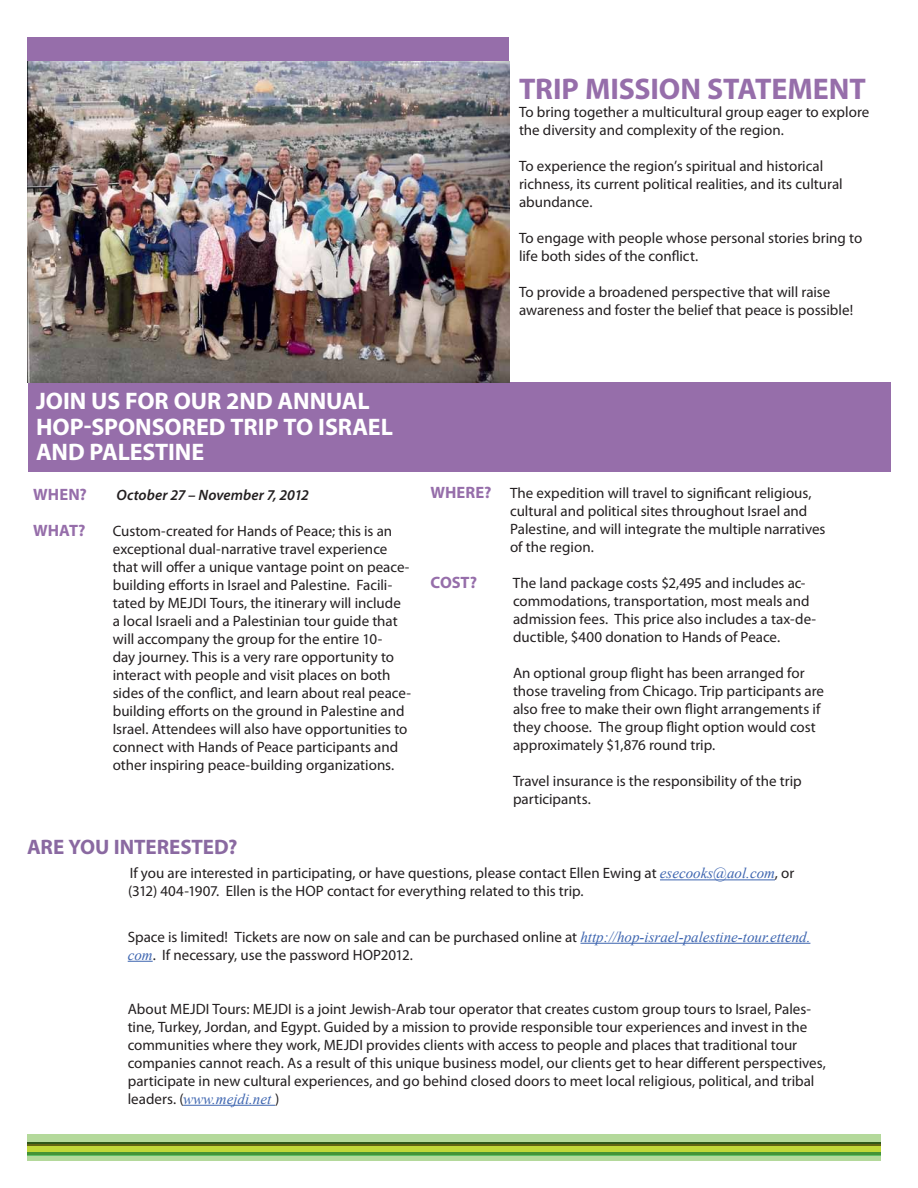
<style>
.page{position:relative;width:918px;height:1188px;background:#fff}
.page>*{position:absolute;margin:0;border:0;box-sizing:border-box;transform-origin:0 0}
.t1{font:700 30px "Myriad Pro";letter-spacing:-.005em;color:#966eaa}
.t2{font:700 24px "Myriad Pro";letter-spacing:-.005em;color:#fff}
.t3{font:700 21px "Myriad Pro";letter-spacing:-.005em;color:#8a69a1}
.t4{font:700 16.5px "Myriad Pro";color:#966eaa}
.t5{font:15px/18px "Myriad Pro";color:#231f20}
.t6{font:italic 600 15px "Myriad Pro";letter-spacing:.005em;color:#231f20}
.s1{font-weight:700;font-size:16.5px;color:#966eaa}
.s2{font-family:"Times New Roman";font-style:italic;color:#3d65b0}
</style>
<div class="page">
<div style="left:28px;top:382px;width:863px;height:90px;background:#966eaa"></div>
<div style="left:27px;top:1134px;width:853px;height:17px;background:#b4d99b"></div>
<div style="left:27px;top:1142px;width:853px;height:17px;background:#2e5619"></div>
<div style="left:27px;top:1144px;width:853px;height:14px;background:#636413"></div>
<div style="left:27px;top:1146px;width:853px;height:14px;background:#c0d738"></div>
<div style="left:27px;top:1152px;width:853px;height:7px;background:#459336"></div>
<div style="left:27px;top:1155px;width:853px;height:5px;background:#b4d99b"></div>
<hr style="left:27px;top:1157px;width:853px;height:4px;background:#b4d99b">
<div style="left:27px;top:37px;width:481px;height:25px;background:#966eaa"></div>
<img style="left:27px;top:62px;width:482px;height:320px">
<hr style="left:580px;top:943px;width:230px;height:1px;background:#3d65b0">
<svg style="left:128px;top:961px;width:25px;height:1px"></svg>
<hr style="left:183px;top:1105px;width:92px;height:1px;background:#3d65b0">
<hr style="left:660px;top:880px;width:115px;height:1px;background:#3d65b0">
<p class="t1" style="left:519px;top:69px;width:348px">TRIP MISSION STATEMENT</p>
<p class="t5" style="left:519px;top:103px;width:352px">To bring together a multicultural group eager to explore the diversity and complexity of the region.</p>
<p class="t5" style="left:519px;top:157px;width:325px">To experience the region’s spiritual and historical richness, its current political realities, and its cultural abundance.</p>
<p class="t5" style="left:519px;top:229px;width:345px">To engage with people whose personal stories bring to life both sides of the conflict.</p>
<p class="t5" style="left:519px;top:283px;width:336px">To provide a broadened perspective that will raise awareness and foster the belief that peace is possible!</p>
<p class="t2" style="left:36px;top:385px;width:335px">JOIN US FOR OUR 2ND ANNUAL</p>
<p class="t2" style="left:36px;top:411px;width:359px">HOP-SPONSORED TRIP TO ISRAEL</p>
<p class="t2" style="left:36px;top:436px;width:170px">AND PALESTINE</p>
<p class="t4" style="left:33px;top:483px;width:55px">WHEN?</p>
<p class="t6" style="left:117px;top:485px;width:194px">October 27 – November 7, 2012</p>
<p class="t4" style="left:33px;top:519px;width:54px">WHAT?</p>
<p class="t5" style="left:113px;top:521px;width:300px">Custom-created for Hands of Peace; this is an exceptional dual-narrative travel experience that will offer a unique vantage point on peace&shy;building efforts in Israel and Palestine. Facili&shy;tated by MEJDI Tours, the itinerary will include a local Israeli and a Palestinian tour guide that will accompany the group for the entire 10-<br>day journey. This is a very rare opportunity to interact with people and visit places on both sides of the conflict, and learn about real peace&shy;building efforts on the ground in Palestine and Israel. Attendees will also have opportunities to connect with Hands of Peace participants and other inspiring peace-building organizations.</p>
<p class="t5" style="left:510px;top:484px;width:317px;text-indent:-80px"><span class="s1">WHERE?</span> The expedition will travel to significant religious, cultural and political sites throughout Israel and Palestine, and will integrate the multiple narratives of the region.</p>
<p class="t4" style="left:430px;top:572px;width:48px">COST?</p>
<p class="t5" style="left:513px;top:574px;width:305px">The land package costs $2,495 and includes ac&shy;commodations, transportation, most meals and admission fees. This price also includes a tax-de&shy;ductible, $400 donation to Hands of Peace.</p>
<p class="t5" style="left:513px;top:664px;width:313px">An optional group flight has been arranged for those traveling from Chicago. Trip participants are also free to make their own flight arrangements if they choose. The group flight option would cost approximately $1,876 round trip.</p>
<p class="t5" style="left:513px;top:772px;width:290px">Travel insurance is the responsibility of the trip participants.</p>
<p class="t3" style="left:27px;top:833px;width:212px">ARE YOU INTERESTED?</p>
<p class="t5" style="left:128px;top:864px;width:668px">If you are interested in participating, or have questions, please contact Ellen Ewing at <span class="s2">esecooks@aol.com</span>, or (312) 404-1907. Ellen is the HOP contact for everything related to this trip.</p>
<p class="t5" style="left:128px;top:927px;width:684px">Space is limited! Tickets are now on sale and can be purchased online at <span class="s2">http://hop-israel-palestine-tour.ettend. com</span>. If necessary, use the password HOP2012.</p>
<p class="t5" style="left:128px;top:999px;width:700px">About MEJDI Tours: MEJDI is a joint Jewish-Arab tour operator that creates custom group tours to Israel, Pales&shy;tine, Turkey, Jordan, and Egypt. Guided by a mission to provide responsible tour experiences and invest in the communities where they work, MEJDI provides clients with access to people and places that traditional tour companies cannot reach. As a result of this unique business model, our clients get to hear different perspectives, participate in new cultural experiences, and go behind closed doors to meet local religious, political, and tribal leaders. (<span class="s2">www.mejdi.net</span> )</p>
</div>
